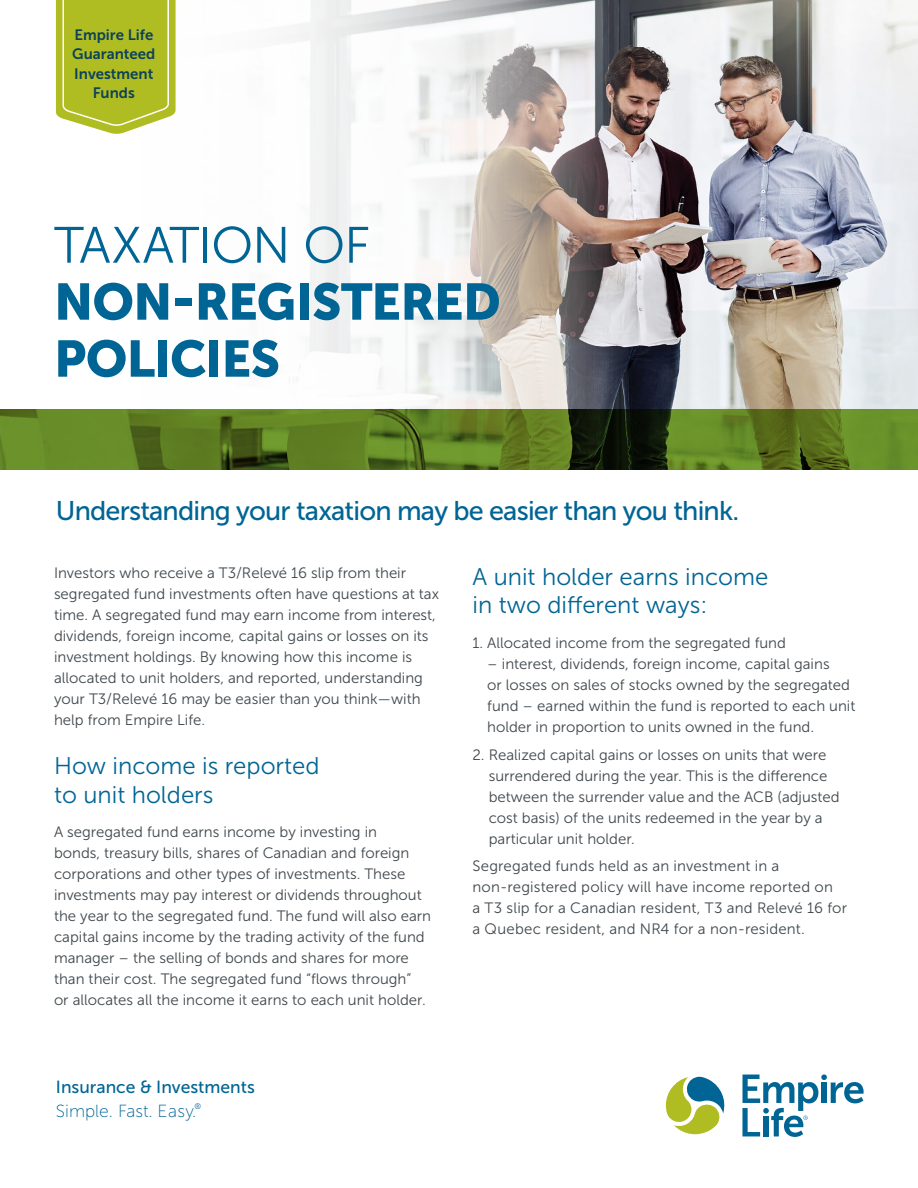
<style>
.page{position:relative;width:918px;height:1188px;background:#fff}
.page>*{position:absolute;margin:0;border:0;box-sizing:border-box;transform-origin:0 0}
.EL_Heading1_-_24{font:51px/57px "Museo Sans 900";letter-spacing:-.02em;color:#006594}
.EL_Heading1_-_24-2{font:51px "Museo Sans 300";letter-spacing:-.02em;color:#006594}
.EL_Heading_2_-18{font:27px "Museo Sans 500";letter-spacing:-.03em;color:#006594}
.EL_Heading_3_-14pt{font:24px/28.8px "Museo Sans 300";color:#006594}
.Tagline_Text{font:17.55px "Museo Sans 500";color:#006594}
.Tagline_Text-2{font:17.55px "Museo Sans 100";color:#006594}
.EL_Body_Text_-_10_pt{font:15px/21px "Museo Sans 300";color:#3f474c}
.EL_Body_Text_-_10_pt-2{font:15px/19.5px "Museo Sans 700";color:#0e425a;text-align:center}
</style>
<div class="page">
<svg style="left:666px;top:1077px;width:59px;height:58px"></svg>
<svg style="left:742px;top:1074px;width:122px;height:63px"></svg>
<img style="left:629px;top:0;width:289px;height:409px">
<svg style="left:55px;top:0;width:574px;height:409px"></svg>
<svg style="left:0;top:409px;width:918px;height:60px;background:#567420"></svg>
<svg style="left:56px;top:0;width:120px;height:134px;background:#b7c238"></svg>
<p class="EL_Body_Text_-_10_pt-2" style="left:72px;top:25px;width:85px">Empire Life<br>Guaranteed<br>Investment<br>Funds</p>
<h1 class="EL_Heading1_-_24-2" style="left:54px;top:218px;width:318px">TAXATION OF</h1>
<h1 class="EL_Heading1_-_24" style="left:54px;top:273px;width:448px">NON-REGISTERED<br>POLICIES</h1>
<h2 class="EL_Heading_2_-18" style="left:56px;top:496px;width:685px">Understanding your taxation may be easier than you think.</h2>
<p class="EL_Body_Text_-_10_pt" style="left:54px;top:562px;width:387px">Investors who receive a T3/Relevé 16 slip from their segregated fund investments often have questions at tax time. A segregated fund may earn income from interest, dividends, foreign income, capital gains or losses on its investment holdings. By knowing how this income is allocated to unit holders, and reported, understanding your T3/Relevé 16 may be easier than you think—with help from Empire Life.</p>
<h1 class="EL_Heading_3_-14pt" style="left:54px;top:751px;width:267px">How income is reported to unit holders</h1>
<p class="EL_Body_Text_-_10_pt" style="left:54px;top:822px;width:379px">A segregated fund earns income by investing in<br>bonds, treasury bills, shares of Canadian and foreign corporations and other types of investments. These investments may pay interest or dividends throughout the year to the segregated fund. The fund will also earn capital gains income by the trading activity of the fund manager – the selling of bonds and shares for more than their cost. The segregated fund “flows through”<br>or allocates all the income it earns to each unit holder.</p>
<p class="Tagline_Text" style="left:56px;top:1077px;width:201px">Insurance &amp; Investments</p>
<p class="Tagline_Text-2" style="left:56px;top:1101px;width:147px">Simple. Fast. Easy.<sup>®</sup></p>
<h1 class="EL_Heading_3_-14pt" style="left:472px;top:562px;width:297px">A unit holder earns income in two different ways:</h1>
<p class="EL_Body_Text_-_10_pt" style="left:472px;top:632px;width:315px">1. Allocated income from the segregated fund</p>
<p class="EL_Body_Text_-_10_pt" style="left:487px;top:653px;width:370px">– interest, dividends, foreign income, capital gains<br>or losses on sales of stocks owned by the segregated fund – earned within the fund is reported to each unit holder in proportion to units owned in the fund.</p>
<p class="EL_Body_Text_-_10_pt" style="left:489px;top:744px;width:353px;text-indent:-16px">2. Realized capital gains or losses on units that were surrendered during the year. This is the difference between the surrender value and the ACB (adjusted cost basis) of the units redeemed in the year by a particular unit holder.</p>
<p class="EL_Body_Text_-_10_pt" style="left:472px;top:856px;width:376px">Segregated funds held as an investment in a non-registered policy will have income reported on<br>a T3 slip for a Canadian resident, T3 and Relevé 16 for a Quebec resident, and NR4 for a non-resident.</p>
</div>
